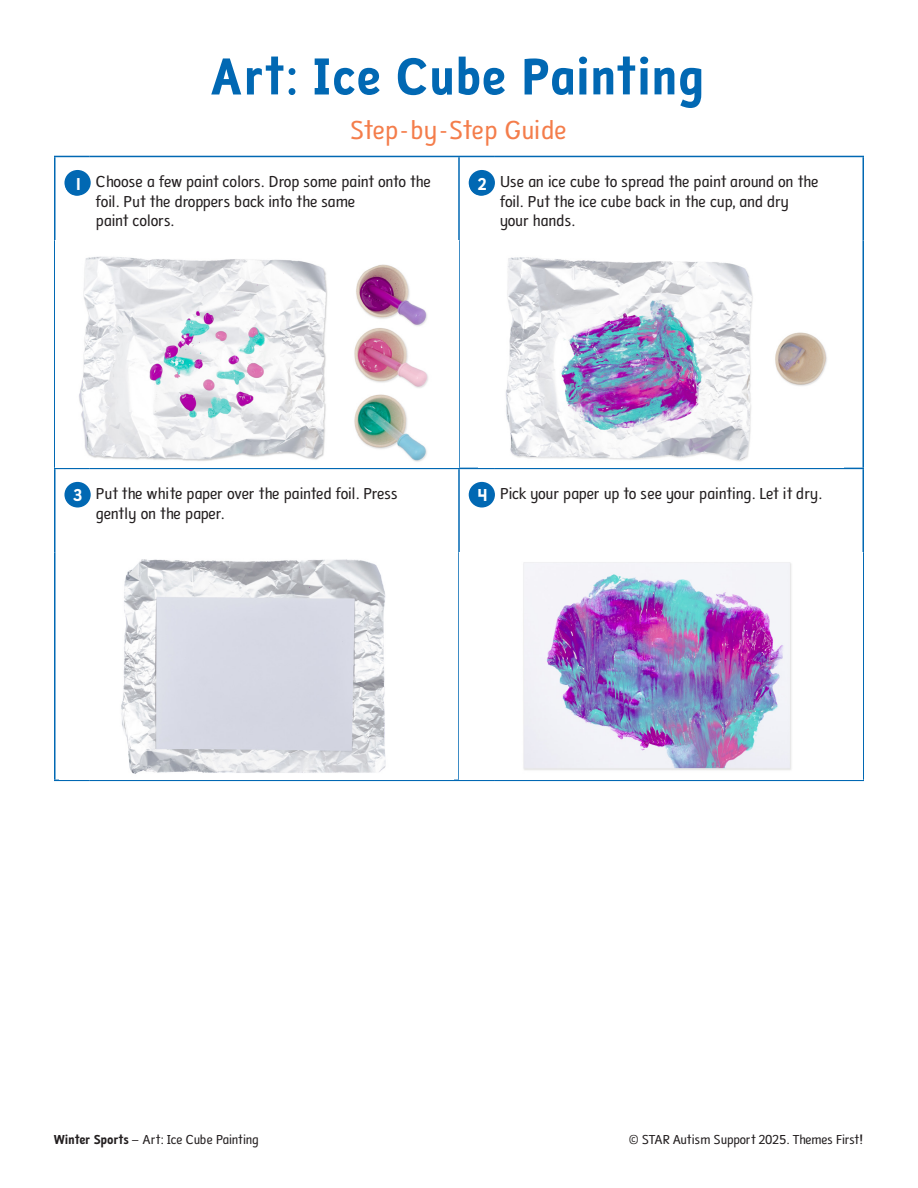
<style>
.page{position:relative;width:918px;height:1188px;background:#fff}
.page>*{position:absolute;margin:0;border:0;box-sizing:border-box;transform-origin:0 0}
.Header_4_-_Color_Bold_36pt{font:54px "Folder Bold Primary";letter-spacing:-.025em;color:#0168b3}
.VS_Header_Description_18pt{font:27px "Folder Reg Primary";letter-spacing:-.025em;color:#f47d4b}
.Footer_1_-_Doc_Title{font:18px "Folder Bold Primary";color:#fff}
.Instructions_2_-_Body_Content{font:16.5px/19.5px "Folder Reg Primary";letter-spacing:-.04em;color:#231f20}
.t1{font:13.5px "Folder Reg Primary";letter-spacing:-.03em;color:#231f20}
.s1{font-family:"Folder Bold Primary"}
</style>
<div class="page">
<div style="left:65px;top:174px;width:23px;height:22px;background:#cfe2f0;border-radius:50%"></div>
<hr style="left:54px;top:156px;width:36px;height:1px;background:#0168b3">
<hr style="left:54px;top:157px;width:2px;height:83px;background:#0168b3">
<hr style="left:90px;top:156px;width:369px;height:1px;background:#0168b3">
<hr style="left:459px;top:156px;width:35px;height:1px;background:#0168b3">
<hr style="left:458px;top:157px;width:2px;height:83px;background:#0168b3">
<hr style="left:494px;top:156px;width:370px;height:1px;background:#0168b3">
<hr style="left:862px;top:157px;width:2px;height:83px;background:#0168b3">
<hr style="left:54px;top:240px;width:2px;height:228px;background:#0168b3">
<hr style="left:458px;top:240px;width:2px;height:228px;background:#0168b3">
<hr style="left:862px;top:240px;width:2px;height:228px;background:#0168b3">
<hr style="left:54px;top:468px;width:36px;height:1px;background:#0168b3">
<hr style="left:54px;top:469px;width:2px;height:83px;background:#0168b3">
<hr style="left:90px;top:468px;width:369px;height:1px;background:#0168b3">
<hr style="left:459px;top:468px;width:35px;height:1px;background:#0168b3">
<hr style="left:458px;top:469px;width:2px;height:83px;background:#0168b3">
<hr style="left:494px;top:468px;width:370px;height:1px;background:#0168b3">
<hr style="left:862px;top:469px;width:2px;height:83px;background:#0168b3">
<hr style="left:54px;top:552px;width:2px;height:228px;background:#0168b3">
<hr style="left:458px;top:552px;width:2px;height:228px;background:#0168b3">
<hr style="left:862px;top:552px;width:2px;height:228px;background:#0168b3">
<hr style="left:54px;top:780px;width:36px;height:1px;background:#0168b3">
<hr style="left:90px;top:780px;width:369px;height:1px;background:#0168b3">
<hr style="left:459px;top:780px;width:35px;height:1px;background:#0168b3">
<hr style="left:494px;top:780px;width:370px;height:1px;background:#0168b3">
<div style="left:64px;top:170px;width:27px;height:26px;background:#0168b3;border-radius:50%"></div>
<div style="left:469px;top:170px;width:26px;height:26px;background:#0168b3;border-radius:50%"></div>
<img style="left:79px;top:256px;width:349px;height:206px">
<img style="left:506px;top:257px;width:321px;height:204px">
<div style="left:64px;top:482px;width:27px;height:26px;background:#0168b3;border-radius:50%"></div>
<div style="left:469px;top:482px;width:26px;height:26px;background:#0168b3;border-radius:50%"></div>
<img style="left:121px;top:559px;width:265px;height:215px">
<img style="left:523px;top:552px;width:340px;height:228px">
<p class="Header_4_-_Color_Bold_36pt" style="left:211px;top:46px;width:497px">Art: Ice Cube Painting</p>
<p class="VS_Header_Description_18pt" style="left:351px;top:115px;width:218px">Step-by-Step Guide</p>
<p class="Footer_1_-_Doc_Title" style="left:75px;top:173px;width:9px">1</p>
<p class="Instructions_2_-_Body_Content" style="left:96px;top:172px;width:337px">Choose a few paint colors. Drop some paint onto the foil. Put the droppers back into the same<br>paint colors.</p>
<p class="Footer_1_-_Doc_Title" style="left:478px;top:173px;width:11px">2</p>
<p class="Instructions_2_-_Body_Content" style="left:500px;top:172px;width:321px">Use an ice cube to spread the paint around on the foil. Put the ice cube back in the cup, and dry your hands.</p>
<p class="Footer_1_-_Doc_Title" style="left:73px;top:485px;width:12px">3</p>
<p class="Instructions_2_-_Body_Content" style="left:96px;top:484px;width:304px">Put the white paper over the painted foil. Press gently on the paper.</p>
<p class="Footer_1_-_Doc_Title" style="left:478px;top:485px;width:11px">4</p>
<p class="Instructions_2_-_Body_Content" style="left:500px;top:484px;width:324px">Pick your paper up to see your painting. Let it dry.</p>
<p class="t1" style="left:54px;top:1132px;width:207px"><span class="s1">Winter Sports</span> – Art: Ice Cube Painting</p>
<p class="t1" style="left:629px;top:1132px;width:237px">© STAR Autism Support 2025. Themes First!</p>
</div>
